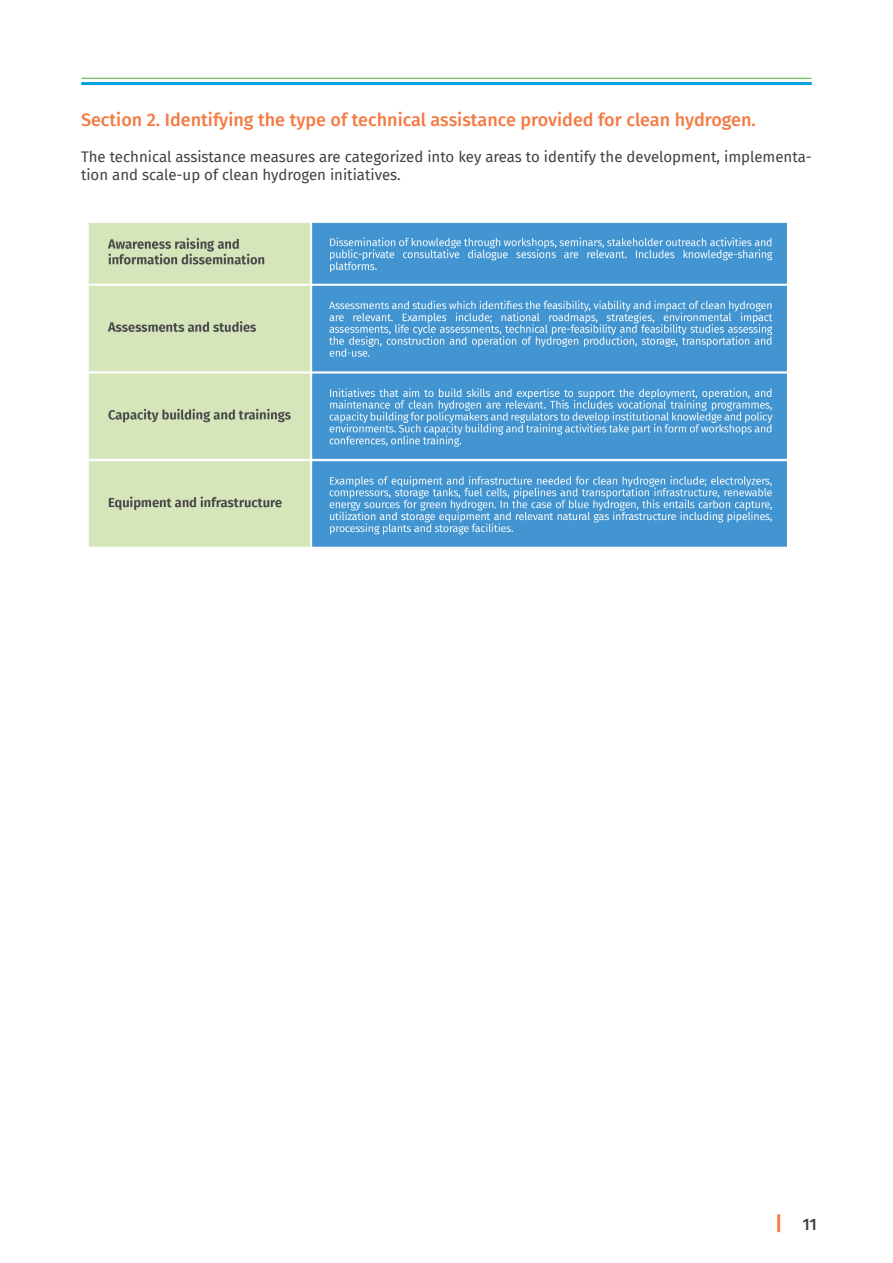
<style>
.page{position:relative;width:893px;height:1263px;background:#fff}
.page>*{position:absolute;margin:0;border:0;box-sizing:border-box;transform-origin:0 0}
.t1{font:500 18px "Fira Sans";color:#f47a42}
.t2{font:500 16.5px "Fira Sans";color:#414042}
.t3{font:15px/18px "Fira Sans";color:#414042}
.s1{font-weight:700;font-size:19.5px;color:#f47a42}
</style>
<div class="page">
<hr style="left:82px;top:82px;width:729px;height:3px;background:#00a3df">
<hr style="left:82px;top:78px;width:729px;height:1px;background:#5abc46">
<img style="left:88px;top:222px;width:698px;height:325px">
<p class="t1" style="left:81px;top:105px;width:676px">Section 2. Identifying the type of technical assistance provided for clean hydrogen.</p>
<p class="t3" style="left:81px;top:147px;width:732px">The technical assistance measures are categorized into key areas to identify the development, implementa&shy;tion and scale-up of clean hydrogen initiatives.</p>
<p class="t2" style="left:775px;top:1211px;width:43px"><span class="s1">|</span> 11</p>
</div>
